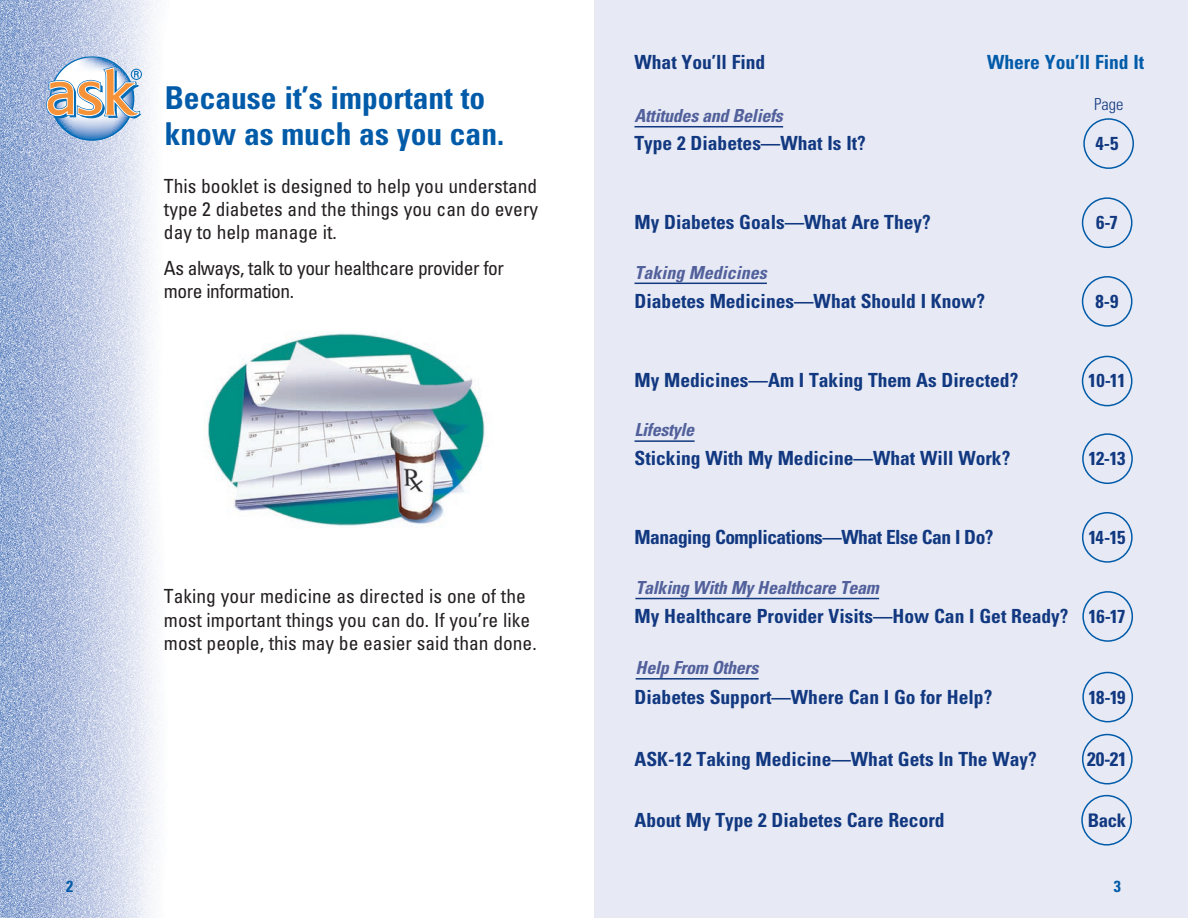
<style>
.page{position:relative;width:1188px;height:918px;background:#fff}
.page>*{position:absolute;margin:0;border:0;box-sizing:border-box;transform-origin:0 0}
.t1{font:700 condensed 31.5px/36px "Univers";color:#015ba9}
.t2{font:700 condensed 19.5px "Univers";color:#113880}
.t3{font:condensed 19.5px/23.4px "Univers";color:#231f20;text-align:justify}
.t4{font:condensed 19.5px/23.2px "Univers";letter-spacing:-.025em;color:#231f20}
.t5{font:700 condensed 19.5px "Univers";letter-spacing:-.025em;color:#113880}
.t6{font:700 condensed 19.5px "Univers";color:#015ba9}
.t7{font:700 condensed 18.75px "Univers";letter-spacing:-.03em;color:#113880}
.t8{font:italic 700 condensed 18px "Univers";letter-spacing:-.015em;color:#52609b}
.t9{font:300 condensed 16.5px "Univers";color:#113880}
.t10{font:700 condensed 16.05px "Univers";color:#015ba9}
.s1{font-size:18.75px}
</style>
<div class="page">
<img style="left:0;top:0;width:160px;height:918px">
<img style="left:206px;top:333px;width:279px;height:194px">
<div style="left:594px;top:0;width:594px;height:918px;background:#e7eaf5"></div>
<div style="left:1082px;top:197px;width:51px;height:51px;border:2px solid #015ba9;border-radius:50%"></div>
<div style="left:1082px;top:276px;width:51px;height:51px;border:2px solid #015ba9;border-radius:50%"></div>
<div style="left:1082px;top:356px;width:51px;height:50px;border:2px solid #015ba9;border-radius:50%"></div>
<div style="left:1082px;top:433px;width:51px;height:51px;border:2px solid #015ba9;border-radius:50%"></div>
<div style="left:1082px;top:591px;width:51px;height:51px;border:2px solid #015ba9;border-radius:50%"></div>
<hr style="left:634px;top:126px;width:149px;height:1px;background:#113880">
<hr style="left:634px;top:283px;width:133px;height:1px;background:#113880">
<hr style="left:634px;top:440px;width:61px;height:2px;background:#113880">
<hr style="left:636px;top:678px;width:123px;height:2px;background:#113880">
<hr style="left:635px;top:598px;width:244px;height:1px;background:#113880">
<div style="left:1083px;top:118px;width:51px;height:51px;border:2px solid #015ba9;border-radius:50%"></div>
<svg style="left:46px;top:56px;width:97px;height:85px;background:#b9bec7"></svg>
<div style="left:1082px;top:512px;width:51px;height:51px;border:2px solid #015ba9;border-radius:50%"></div>
<div style="left:1082px;top:672px;width:51px;height:50px;border:2px solid #015ba9;border-radius:50%"></div>
<div style="left:1082px;top:734px;width:51px;height:50px;border:2px solid #015ba9;border-radius:50%"></div>
<div style="left:1081px;top:795px;width:51px;height:51px;border:2px solid #015ba9;border-radius:50%"></div>
<h1 class="t1" style="left:165px;top:79px;width:341px">Because it’s important to know as much as you can.</h1>
<p class="t3" style="left:164px;top:173px;width:376px">This booklet is designed to help you understand type 2 diabetes and the things you can do every day to help manage it.</p>
<p class="t4" style="left:164px;top:256px;width:342px">As always, talk to your healthcare provider for more information.</p>
<p class="t3" style="left:164px;top:584px;width:374px;text-align:left">Taking your medicine as directed is one of the most important things you can do. If you’re like most people, this may be easier said than done.</p>
<p class="t2" style="left:634px;top:50px;width:132px">What You’ll Find</p>
<p class="t6" style="left:987px;top:50px;width:159px">Where You’ll Find It</p>
<p class="t8" style="left:634px;top:105px;width:150px">Attitudes and Beliefs</p>
<p class="t9" style="left:1094px;top:94px;width:31px">Page</p>
<p class="t2" style="left:634px;top:131px;width:233px">Type 2 Diabetes—What Is It?</p>
<p class="t7" style="left:1096px;top:132px;width:24px">4-5</p>
<p class="t2" style="left:634px;top:210px;width:298px">My Diabetes Goals—What Are They?</p>
<p class="t7" style="left:1096px;top:211px;width:23px">6-7</p>
<p class="t8" style="left:634px;top:261px;width:134px">Taking Medicines</p>
<p class="t2" style="left:634px;top:289px;width:352px">Diabetes Medicines—What Should I Know?</p>
<p class="t7" style="left:1096px;top:290px;width:24px">8-9</p>
<p class="t2" style="left:634px;top:368px;width:385px">My Medicines—Am I Taking Them As Directed?</p>
<p class="t7" style="left:1088px;top:368px;width:39px">10-11</p>
<p class="t8" style="left:634px;top:419px;width:61px">Lifestyle</p>
<p class="t2" style="left:634px;top:447px;width:377px">Sticking With My Medicine—What Will Work?</p>
<p class="t7" style="left:1088px;top:447px;width:39px">12-13</p>
<p class="t5" style="left:634px;top:525px;width:361px">Managing Complications—What Else Can I Do?</p>
<p class="t7" style="left:1088px;top:526px;width:39px">14-15</p>
<p class="t8" style="left:635px;top:576px;width:245px">Talking With My Healthcare Team</p>
<p class="t2" style="left:634px;top:604px;width:492px">My Healthcare Provider Visits—How Can I Get Ready? <span class="s1">16-17</span></p>
<p class="t8" style="left:636px;top:657px;width:124px">Help From Others</p>
<p class="t2" style="left:634px;top:685px;width:359px">Diabetes Support—Where Can I Go for Help?</p>
<p class="t7" style="left:1089px;top:686px;width:38px">18-19</p>
<p class="t2" style="left:634px;top:747px;width:404px">ASK-12 Taking Medicine—What Gets In The Way?</p>
<p class="t2" style="left:1087px;top:747px;width:41px">20-21</p>
<p class="t2" style="left:634px;top:808px;width:312px">About My Type 2 Diabetes Care Record</p>
<p class="t7" style="left:1088px;top:809px;width:40px">Back</p>
<p class="t10" style="left:66px;top:876px;width:9px">2</p>
<p class="t10" style="left:1114px;top:876px;width:9px">3</p>
</div>
